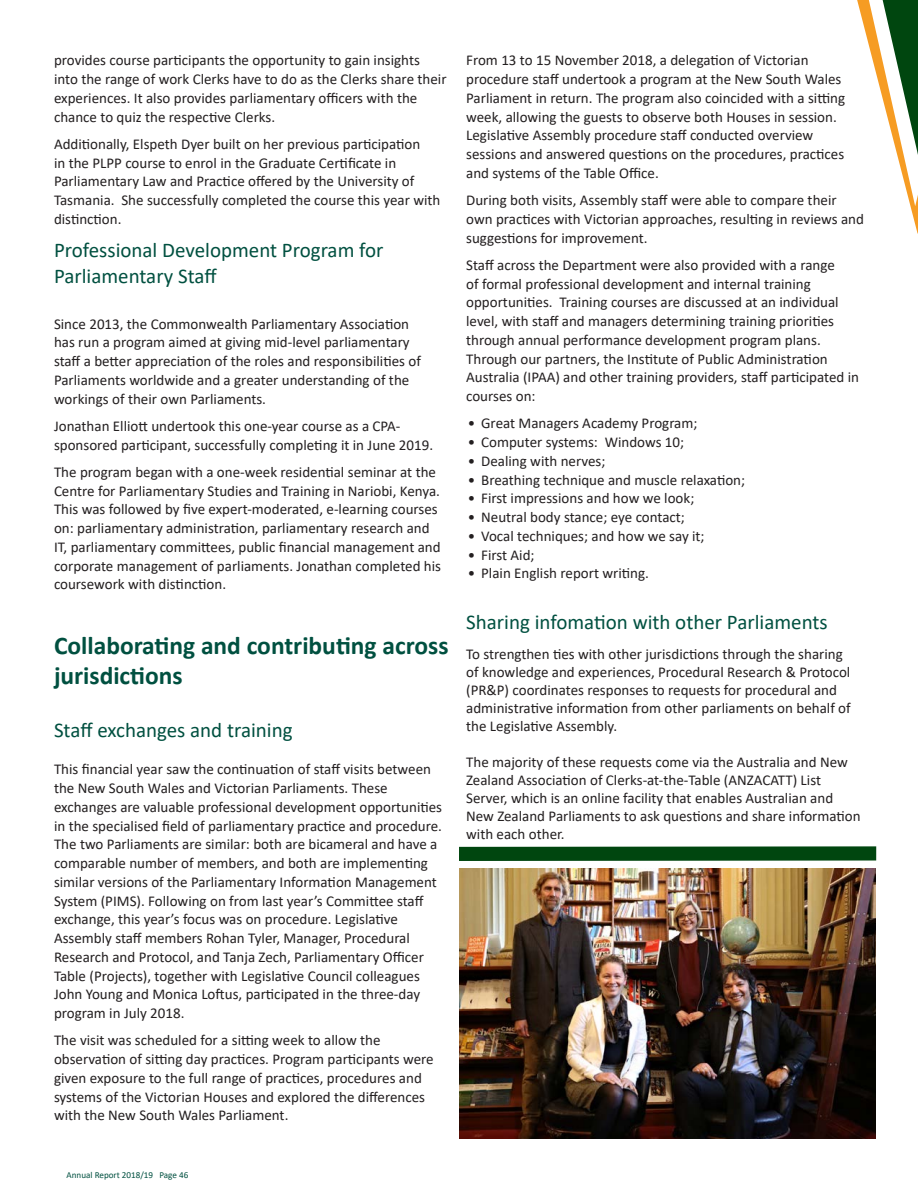
<style>
.page{position:relative;width:918px;height:1188px;background:#fff}
.page>*{position:absolute;margin:0;border:0;box-sizing:border-box;transform-origin:0 0}
.Headers{font:700 25.5px/30.6px "Calibri";color:#005040}
.Headers-2{font:21px/25.2px "Calibri";color:#005040}
.Body_Copy{font:15px/18.8px "Calibri";color:#231f20}
.t1{font:9.15px "Calibri";color:#005040}
</style>
<div class="page">
<svg style="left:857px;top:0;width:61px;height:234px"></svg>
<svg style="left:459px;top:846px;width:417px;height:15px;background:#0e501c"></svg>
<img style="left:460px;top:868px;width:415px;height:270px">
<p class="Body_Copy" style="left:54px;top:51px;width:394px">provides course participants the opportunity to gain insights into the range of work Clerks have to do as the Clerks share their experiences. It also provides parliamentary officers with the chance to quiz the respective Clerks.</p>
<p class="Body_Copy" style="left:54px;top:134px;width:388px">Additionally, Elspeth Dyer built on her previous participation<br>in the PLPP course to enrol in the Graduate Certificate in Parliamentary Law and Practice offered by the University of Tasmania. She successfully completed the course this year with distinction.</p>
<p class="Headers-2" style="left:54px;top:237px;width:331px">Professional Development Program for<br>Parliamentary Staff</p>
<p class="Body_Copy" style="left:54px;top:314px;width:368px">Since 2013, the Commonwealth Parliamentary Association has run a program aimed at giving mid-level parliamentary staff a better appreciation of the roles and responsibilities of Parliaments worldwide and a greater understanding of the workings of their own Parliaments.</p>
<p class="Body_Copy" style="left:54px;top:416px;width:381px">Jonathan Elliott undertook this one-year course as a CPA&shy;sponsored participant, successfully completing it in June 2019.</p>
<p class="Body_Copy" style="left:54px;top:462px;width:389px">The program began with a one-week residential seminar at the Centre for Parliamentary Studies and Training in Nariobi, Kenya.<br>This was followed by five expert-moderated, e-learning courses on: parliamentary administration, parliamentary research and IT, parliamentary committees, public financial management and corporate management of parliaments. Jonathan completed his coursework with distinction.</p>
<p class="Headers" style="left:54px;top:630px;width:396px">Collaborating and contributing across jurisdictions</p>
<p class="Headers-2" style="left:54px;top:717px;width:240px">Staff exchanges and training</p>
<p class="Body_Copy" style="left:54px;top:760px;width:390px">This financial year saw the continuation of staff visits between the New South Wales and Victorian Parliaments. These exchanges are valuable professional development opportunities in the specialised field of parliamentary practice and procedure.<br>The two Parliaments are similar: both are bicameral and have a comparable number of members, and both are implementing similar versions of the Parliamentary Information Management System (PIMS). Following on from last year’s Committee staff exchange, this year’s focus was on procedure. Legislative Assembly staff members Rohan Tyler, Manager, Procedural Research and Protocol, and Tanja Zech, Parliamentary Officer Table (Projects), together with Legislative Council colleagues John Young and Monica Loftus, participated in the three-day program in July 2018.</p>
<p class="Body_Copy" style="left:54px;top:1031px;width:381px">The visit was scheduled for a sitting week to allow the observation of sitting day practices. Program participants were given exposure to the full range of practices, procedures and systems of the Victorian Houses and explored the differences with the New South Wales Parliament.</p>
<p class="Body_Copy" style="left:466px;top:51px;width:380px">From 13 to 15 November 2018, a delegation of Victorian procedure staff undertook a program at the New South Wales Parliament in return. The program also coincided with a sitting week, allowing the guests to observe both Houses in session.<br>Legislative Assembly procedure staff conducted overview sessions and answered questions on the procedures, practices and systems of the Table Office.</p>
<p class="Body_Copy" style="left:466px;top:190px;width:399px">During both visits, Assembly staff were able to compare their own practices with Victorian approaches, resulting in reviews and suggestions for improvement.</p>
<p class="Body_Copy" style="left:466px;top:255px;width:394px">Staff across the Department were also provided with a range<br>of formal professional development and internal training opportunities. Training courses are discussed at an individual level, with staff and managers determining training priorities through annual performance development program plans.<br>Through our partners, the Institute of Public Administration Australia (IPAA) and other training providers, staff participated in courses on:</p>
<p class="Body_Copy" style="left:468px;top:414px;width:231px">• Great Managers Academy Program;</p>
<p class="Body_Copy" style="left:468px;top:432px;width:218px">• Computer systems: Windows 10;</p>
<p class="Body_Copy" style="left:468px;top:451px;width:139px">• Dealing with nerves;</p>
<p class="Body_Copy" style="left:468px;top:470px;width:279px">• Breathing technique and muscle relaxation;</p>
<p class="Body_Copy" style="left:468px;top:489px;width:228px">• First impressions and how we look;</p>
<p class="Body_Copy" style="left:468px;top:507px;width:219px">• Neutral body stance; eye contact;</p>
<p class="Body_Copy" style="left:468px;top:526px;width:238px">• Vocal techniques; and how we say it;</p>
<p class="Body_Copy" style="left:468px;top:545px;width:68px">• First Aid;</p>
<p class="Body_Copy" style="left:468px;top:564px;width:183px">• Plain English report writing.</p>
<p class="Headers-2" style="left:466px;top:609px;width:363px">Sharing infomation with other Parliaments</p>
<p class="Body_Copy" style="left:466px;top:644px;width:386px;line-height:18px">To strengthen ties with other jurisdictions through the sharing of knowledge and experiences, Procedural Research &amp; Protocol (PR&amp;P) coordinates responses to requests for procedural and administrative information from other parliaments on behalf of the Legislative Assembly.</p>
<p class="Body_Copy" style="left:466px;top:752px;width:396px;line-height:18px">The majority of these requests come via the Australia and New Zealand Association of Clerks-at-the-Table (ANZACATT) List Server, which is an online facility that enables Australian and New Zealand Parliaments to ask questions and share information with each other.</p>
<p class="t1" style="left:67px;top:1169px;width:123px">Annual Report 2018/19 Page 46</p>
</div>
